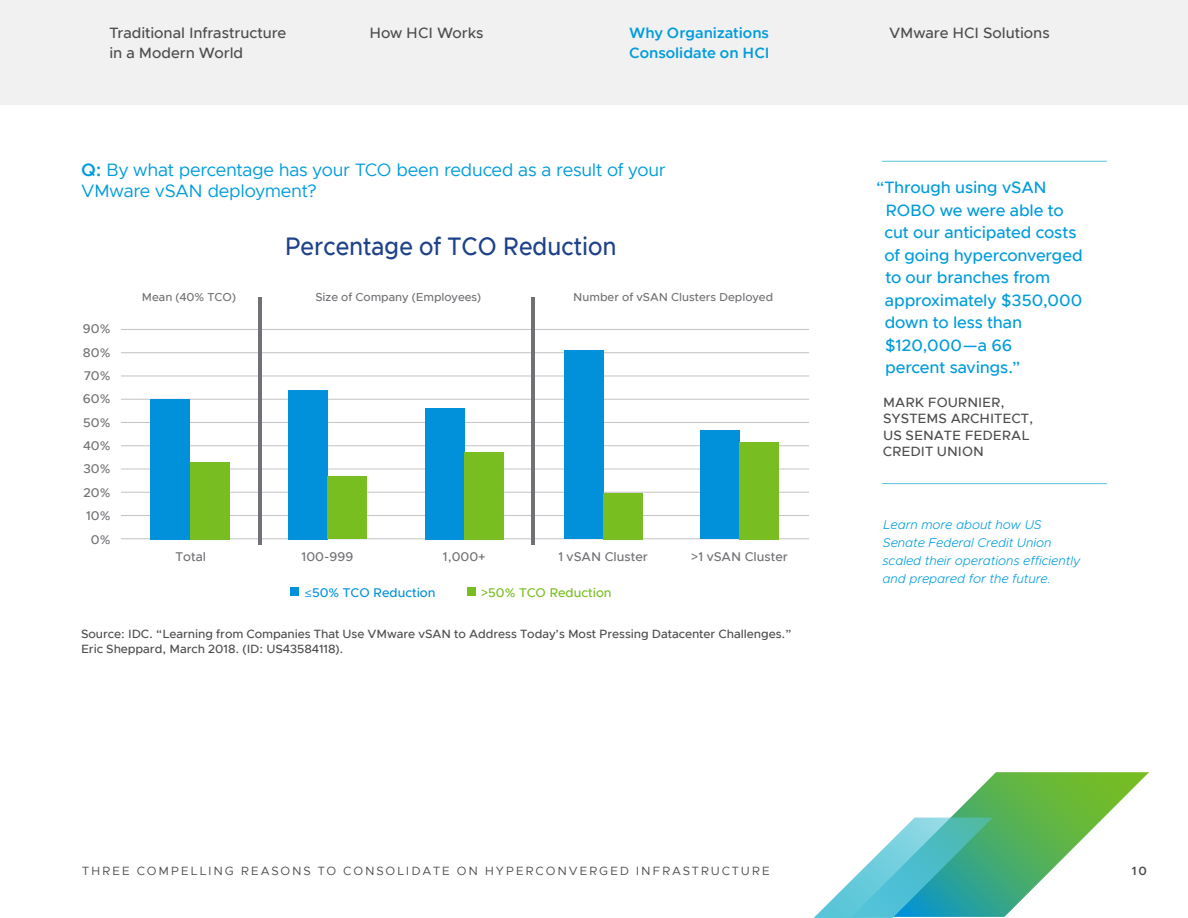
<style>
.page{position:relative;width:1188px;height:918px;background:#fff}
.page>*{position:absolute;margin:0;border:0;box-sizing:border-box;transform-origin:0 0}
.t1{font:500 25.35px "Metropolis";color:#1d428a;scale:.91 1}
.EB-BODY_SUBHEAD-2{font:18px/21px "Metropolis";letter-spacing:-.01em;color:#009cdc}
.EB-SIDEBAR_QUOTE_BOD{font:500 16.5px/22.5px "Metropolis";letter-spacing:-.005em;color:#009cdc}
.EB-NAV_BAR{font:500 15px/19.5px "Metropolis";letter-spacing:-.005em;color:#4d4d4f}
.EB-NAV_BAR_HEAD{font:600 15px/19.5px "Metropolis";color:#009cdc}
.EB-SIDEBAR_QUOTE_SIG{font:500 13.5px/16.5px "Metropolis";color:#4d4d4f}
.EB-SIDEBAR-BODY{font:italic 300 12.75px/18px "Metropolis";letter-spacing:-.005em;color:#009cdc}
.t2{font:500 12.75px/23.4px "Metropolis";color:#717074;text-align:right}
.t3{font:500 12.75px "Metropolis";color:#78be20}
.t4{font:500 12.75px "Metropolis";color:#0091da}
.EB-FIGURE_CAPTION{font:500 12px/15px "Metropolis";letter-spacing:-.005em;color:#4d4d4f}
.t5{font:12px "Metropolis";letter-spacing:.15em;color:#4d4d4f}
.t6{font:600 12px "Metropolis";color:#4d4d4f}
.t7{font:500 11.55px "Metropolis";color:#717074}
.s1{font-weight:600}
.s2{font-family:"Myriad Pro";font-weight:400}
</style>
<div class="page">
<svg style="left:813px;top:772px;width:336px;height:146px"></svg>
<hr style="left:882px;top:161px;width:225px;height:1px;background:#58c6d8">
<hr style="left:882px;top:483px;width:225px;height:1px;background:#58c6d8">
<hr style="left:121px;top:329px;width:688px;height:1px;background:#c6c6c7">
<hr style="left:121px;top:352px;width:688px;height:1px;background:#c6c6c7">
<hr style="left:121px;top:375px;width:688px;height:2px;background:#c6c6c7">
<hr style="left:121px;top:399px;width:688px;height:1px;background:#c6c6c7">
<hr style="left:121px;top:422px;width:688px;height:1px;background:#c6c6c7">
<hr style="left:121px;top:445px;width:688px;height:1px;background:#c6c6c7">
<hr style="left:121px;top:468px;width:688px;height:2px;background:#c6c6c7">
<hr style="left:121px;top:492px;width:688px;height:1px;background:#c6c6c7">
<hr style="left:121px;top:515px;width:688px;height:1px;background:#c6c6c7">
<hr style="left:121px;top:538px;width:688px;height:1px;background:#c6c6c7">
<hr style="left:259px;top:297px;width:3px;height:248px;background:#717074">
<hr style="left:531px;top:297px;width:4px;height:248px;background:#717074">
<div style="left:151px;top:399px;width:39px;height:140px;background:#0091da"></div>
<div style="left:190px;top:462px;width:39px;height:77px;background:#78be20"></div>
<div style="left:288px;top:390px;width:40px;height:149px;background:#0091da"></div>
<div style="left:328px;top:476px;width:39px;height:63px;background:#78be20"></div>
<div style="left:564px;top:351px;width:39px;height:188px;background:#0091da"></div>
<div style="left:603px;top:493px;width:39px;height:46px;background:#78be20"></div>
<div style="left:425px;top:408px;width:39px;height:131px;background:#0091da"></div>
<div style="left:464px;top:452px;width:40px;height:87px;background:#78be20"></div>
<div style="left:700px;top:430px;width:39px;height:109px;background:#0091da"></div>
<div style="left:739px;top:442px;width:40px;height:97px;background:#78be20"></div>
<div style="left:290px;top:587px;width:9px;height:9px;background:#0091da"></div>
<div style="left:467px;top:587px;width:9px;height:9px;background:#78be20"></div>
<div style="left:0;top:0;width:1188px;height:105px;background:#f1f1f1"></div>
<p class="EB-NAV_BAR" style="left:110px;top:23px;width:178px">Traditional Infrastructure in a Modern World</p>
<p class="EB-NAV_BAR" style="left:369px;top:23px;width:116px">How HCI Works</p>
<p class="EB-NAV_BAR_HEAD" style="left:629px;top:23px;width:142px">Why Organizations<br>Consolidate on HCI</p>
<p class="EB-NAV_BAR" style="left:889px;top:23px;width:162px">VMware HCI Solutions</p>
<p class="EB-BODY_SUBHEAD-2" style="left:81px;top:160px;width:586px"><span class="s1">Q:</span> By what percentage has your TCO been reduced as a result of your<br>VMware vSAN deployment?</p>
<p class="t1" style="left:285px;top:230px;width:366px">Percentage of TCO Reduction</p>
<p class="t2" style="left:83px;top:317px;width:29px">90%</p>
<p class="t2" style="left:83px;top:341px;width:29px">80%<br>70%<br>60%<br>50%<br>40%<br>30%<br>20%<br>10%<br>0%</p>
<p class="t7" style="left:142px;top:290px;width:96px">Mean (40% TCO)</p>
<p class="t7" style="left:315px;top:290px;width:167px">Size of Company (Employees)</p>
<p class="t7" style="left:573px;top:290px;width:201px">Number of vSAN Clusters Deployed</p>
<p class="t2" style="left:176px;top:545px;width:32px">Total</p>
<p class="t2" style="left:302px;top:545px;width:53px">100-999</p>
<p class="t2" style="left:443px;top:545px;width:44px">1,000+</p>
<p class="t2" style="left:558px;top:545px;width:91px">1 vSAN Cluster</p>
<p class="t2" style="left:691px;top:545px;width:99px">&gt;1 vSAN Cluster</p>
<p class="t3" style="left:481px;top:584px;width:132px">&gt;50% TCO Reduction</p>
<p class="t4" style="left:305px;top:584px;width:132px"><span class="s2">≤</span>50% TCO Reduction</p>
<p class="EB-FIGURE_CAPTION" style="left:81px;top:626px;width:712px">Source: IDC. “Learning from Companies That Use VMware vSAN to Address Today’s Most Pressing Datacenter Challenges.”<br>Eric Sheppard, March 2018. (ID: US43584118).</p>
<p class="EB-SIDEBAR_QUOTE_BOD" style="left:885px;top:176px;width:200px;text-indent:-8px">“Through using vSAN<br>ROBO we were able to cut our anticipated costs of going hyperconverged to our branches from approximately $350,000 down to less than $120,000—a 66<br>percent savings.”</p>
<p class="EB-SIDEBAR_QUOTE_SIG" style="left:883px;top:394px;width:152px">MARK FOURNIER,<br>SYSTEMS ARCHITECT,<br>US SENATE FEDERAL<br>CREDIT UNION</p>
<p class="EB-SIDEBAR-BODY" style="left:882px;top:515px;width:200px">Learn more about how US<br>Senate Federal Credit Union scaled their operations efficiently and prepared for the future.</p>
<p class="t5" style="left:82px;top:864px;width:689px">THREE COMPELLING REASONS TO CONSOLIDATE ON HYPERCONVERGED INFRASTRUCTURE</p>
<p class="t6" style="left:1132px;top:864px;width:17px">10</p>
</div>
